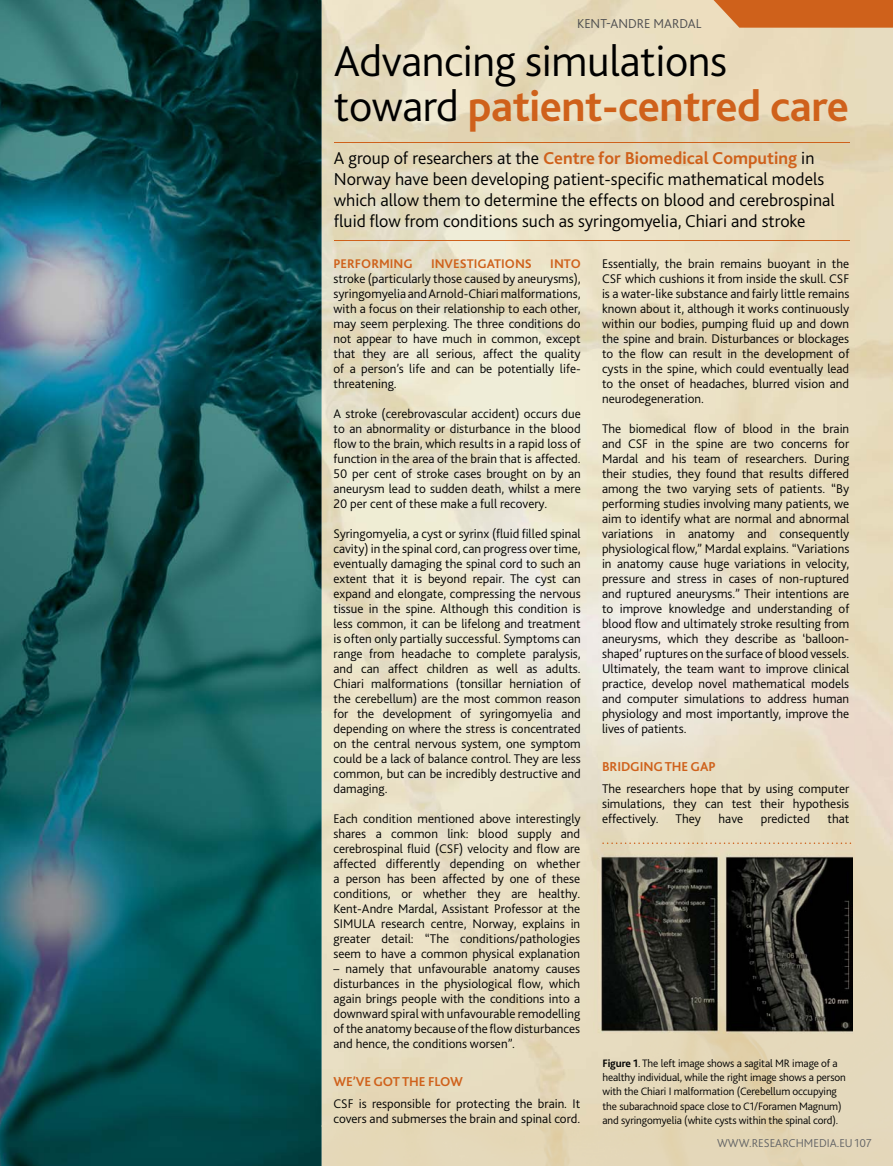
<style>
.page{position:relative;width:893px;height:1166px;background:#fff}
.page>*{position:absolute;margin:0;border:0;box-sizing:border-box;transform-origin:0 0}
.t1{font:300 45px/45px "Bliss 2";letter-spacing:-.01em;color:#000}
.t2{font:300 18px/21px "Bliss 2";color:#000}
.t3{font:700 13.5px "Bliss 2";letter-spacing:-.01em;color:#cf611b}
.t4{font:300 13.5px "Bliss 2";color:#4d4d4f}
.t5{font:300 13.2px/15px "Bliss 2";color:#000;text-align:justify}
.t6{font:700 13.2px "Bliss 2";color:#cf611b}
.t7{font:300 12px "Bliss 2";color:#636466}
.t8{font:300 11.25px/14.2px "Bliss 2";letter-spacing:-.01em;color:#000}
.s1{font-weight:700;color:#cf611b}
.s2{font-weight:700}
</style>
<div class="page">
<img style="left:0;top:0;width:322px;height:1165px">
<img style="left:693px;top:0;width:200px;height:866px">
<img style="left:322px;top:711px;width:318px;height:454px">
<img style="left:640px;top:711px;width:54px;height:137px">
<hr style="left:334px;top:142px;width:516px;height:1px;background:#cf611b">
<hr style="left:334px;top:240px;width:516px;height:1px;background:#cf611b">
<svg style="left:602px;top:842px;width:249px;height:1px"></svg>
<img style="left:593px;top:848px;width:260px;height:185px">
<svg style="left:702px;top:0;width:191px;height:28px;background:#d37231"></svg>
<p class="t4" style="left:577px;top:19px;width:126px">KENT-ANDRE MARDAL</p>
<p class="t1" style="left:334px;top:43px;width:516px">Advancing simulations toward <span class="s1">patient-centred care</span></p>
<p class="t2" style="left:334px;top:149px;width:502px">A group of researchers at the <span class="s1">Centre for Biomedical Computing</span> in Norway have been developing patient-specific mathematical models which allow them to determine the effects on blood and cerebrospinal fluid flow from conditions such as syringomyelia, Chiari and stroke</p>
<p class="t6" style="left:333px;top:258px;width:81px">PERFORMING</p>
<p class="t6" style="left:431px;top:258px;width:102px">INVESTIGATIONS</p>
<p class="t5" style="left:602px;top:257px;width:249px">Essentially, the brain remains buoyant in the CSF which cushions it from inside the skull. CSF is a water-like substance and fairly little remains known about it, although it works continuously within our bodies, pumping fluid up and down the spine and brain. Disturbances or blockages to the flow can result in the development of cysts in the spine, which could eventually lead to the onset of headaches, blurred vision and neurodegeneration.</p>
<p class="t5" style="left:602px;top:422px;width:249px">The biomedical flow of blood in the brain and CSF in the spine are two concerns for Mardal and his team of researchers. During their studies, they found that results differed among the two varying sets of patients. “By performing studies involving many patients, we aim to identify what are normal and abnormal variations in anatomy and consequently physiological flow,” Mardal explains. “Variations in anatomy cause huge variations in velocity, pressure and stress in cases of non-ruptured and ruptured aneurysms.” Their intentions are to improve knowledge and understanding of blood flow and ultimately stroke resulting from aneurysms, which they describe as ‘balloon&shy;shaped’ ruptures on the surface of blood vessels.<br>Ultimately, the team want to improve clinical practice, develop novel mathematical models and computer simulations to address human physiology and most importantly, improve the lives of patients.</p>
<p class="t3" style="left:602px;top:760px;width:115px">BRIDGING THE GAP</p>
<p class="t5" style="left:602px;top:782px;width:249px">The researchers hope that by using computer simulations, they can test their hypothesis effectively.</p>
<p class="t5" style="left:333px;top:257px;width:249px;text-indent:217px"><span class="s1">INTO </span>stroke (particularly those caused by aneurysms), syringomyelia and Arnold-Chiari malformations, with a focus on their relationship to each other, may seem perplexing. The three conditions do not appear to have much in common, except that they are all serious, affect the quality of a person’s life and can be potentially life&shy;threatening.</p>
<p class="t5" style="left:333px;top:407px;width:249px">A stroke (cerebrovascular accident) occurs due to an abnormality or disturbance in the blood flow to the brain, which results in a rapid loss of function in the area of the brain that is affected.<br>50 per cent of stroke cases brought on by an aneurysm lead to sudden death, whilst a mere 20 per cent of these make a full recovery.</p>
<p class="t5" style="left:333px;top:527px;width:249px">Syringomyelia, a cyst or syrinx (fluid filled spinal cavity) in the spinal cord, can progress over time, eventually damaging the spinal cord to such an extent that it is beyond repair. The cyst can expand and elongate, compressing the nervous tissue in the spine. Although this condition is less common, it can be lifelong and treatment is often only partially successful. Symptoms can range from headache to complete paralysis, and can affect children as well as adults.<br>Chiari malformations (tonsillar herniation of the cerebellum) are the most common reason for the development of syringomyelia and depending on where the stress is concentrated on the central nervous system, one symptom could be a lack of balance control. They are less common, but can be incredibly destructive and damaging.</p>
<p class="t5" style="left:333px;top:812px;width:249px">Each condition mentioned above interestingly shares a common link: blood supply and cerebrospinal fluid (CSF) velocity and flow are affected differently depending on whether a person has been affected by one of these conditions, or whether they are healthy.<br>Kent-Andre Mardal, Assistant Professor at the SIMULA research centre, Norway, explains in greater detail: “The conditions/pathologies seem to have a common physical explanation</p>
<p class="t5" style="left:333px;top:962px;width:248px">– namely that unfavourable anatomy causes disturbances in the physiological flow, which again brings people with the conditions into a downward spiral with unfavourable remodelling of the anatomy because of the flow disturbances and hence, the conditions worsen”.</p>
<p class="t3" style="left:333px;top:1075px;width:131px">WE’VE GOT THE FLOW</p>
<p class="t5" style="left:333px;top:1097px;width:248px">CSF is responsible for protecting the brain. It covers and submerses the brain and spinal cord.</p>
<p class="t5" style="left:676px;top:812px;width:27px">They</p>
<p class="t5" style="left:719px;top:812px;width:26px">have</p>
<p class="t5" style="left:761px;top:812px;width:51px">predicted</p>
<p class="t5" style="left:827px;top:812px;width:23px">that</p>
<p class="t8" style="left:602px;top:1056px;width:245px"><span class="s2">Figure 1</span>. The left image shows a sagital MR image of a healthy individual, while the right image shows a person with the Chiari I malformation (Cerebellum occupying the subarachnoid space close to C1/Foramen Magnum) and syringomyelia (white cysts within the spinal cord).</p>
<p class="t7" style="left:717px;top:1138px;width:156px">WWW.RESEARCHMEDIA.EU 107</p>
</div>
